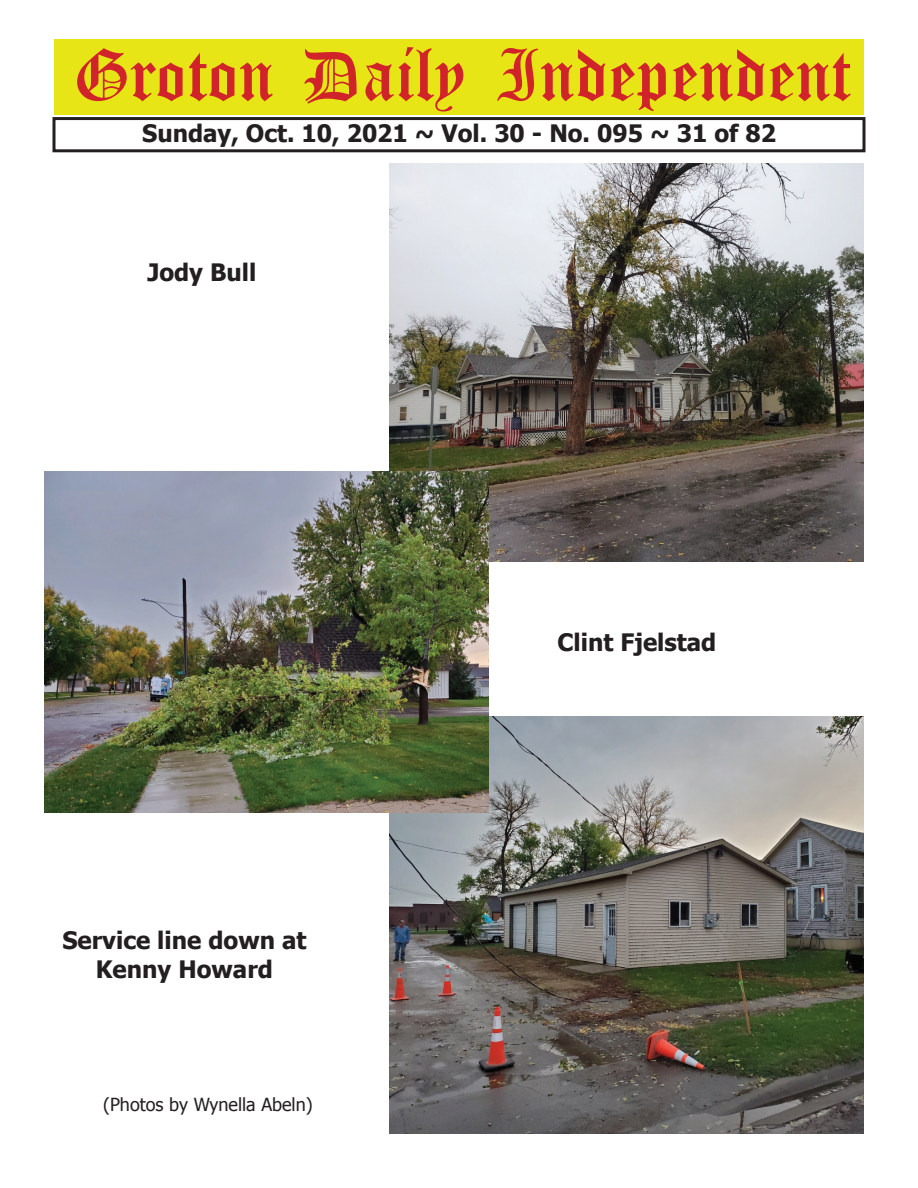
<style>
.page{position:relative;width:918px;height:1188px;background:#fff}
.page>*{position:absolute;margin:0;border:0;box-sizing:border-box;transform-origin:0 0}
.t1{font:54px "Old English Five";color:#d1232a}
.t2{font:700 24px/28.8px "Tahoma";color:#231f20;text-align:center}
.t3{font:18px "Tahoma";color:#231f20}
</style>
<div class="page">
<div style="left:52px;top:117px;width:814px;height:35px;border:3px solid #231f20"></div>
<div style="left:54px;top:40px;width:810px;height:75px;background:#e7e515"></div>
<img style="left:390px;top:164px;width:474px;height:397px">
<img style="left:390px;top:716px;width:474px;height:418px">
<img style="left:44px;top:471px;width:444px;height:342px">
<h1 class="t1" style="left:73px;top:50px;width:779px">Groton Daily Independent</h1>
<p class="t2" style="left:142px;top:117px;width:635px">Sunday, Oct. 10, 2021 ~ Vol. 30 - No. 095 ~ 31 of 82</p>
<p class="t2" style="left:147px;top:257px;width:111px">Jody Bull</p>
<p class="t2" style="left:62px;top:925px;width:246px">Service line down at<br>Kenny Howard</p>
<p class="t3" style="left:103px;top:1092px;width:211px">(Photos by Wynella Abeln)</p>
<p class="t2" style="left:558px;top:627px;width:160px">Clint Fjelstad</p>
</div>
